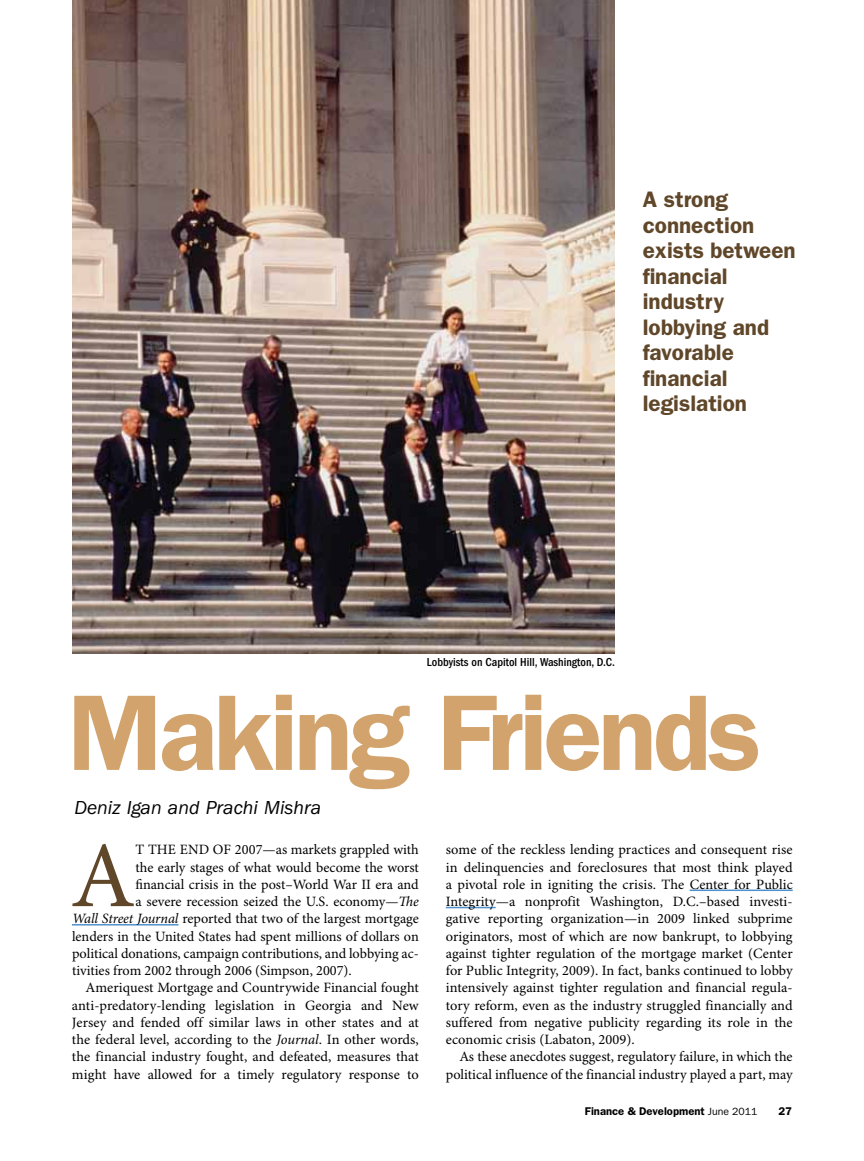
<style>
.page{position:relative;width:864px;height:1161px;background:#fff}
.page>*{position:absolute;margin:0;border:0;box-sizing:border-box;transform-origin:0 0}
.t1{font:600 108px "ITC Franklin Gothic Std";color:#d2a36d}
.t2{font:93.9px "Minion Pro";color:#604729}
.t3{font:600 22.5px/25.5px "ITC Franklin Gothic Std";color:#604729}
.t4{font:italic 19.5px "ITC Franklin Gothic Std";color:#000}
.t5{font:14.25px/17.2px "Minion Pro";color:#000;text-align:justify}
.t6{font:500 condensed 12px "ITC Franklin Gothic Std";color:#000}
.t7{font:600 11.25px "ITC Franklin Gothic Std";color:#000}
.s1{font-style:italic}
.s2{font-weight:400;font-size:10.5px}
</style>
<div class="page">
<hr style="left:72px;top:924px;width:106px;height:2px;background:#5091cd">
<hr style="left:690px;top:890px;width:103px;height:1px;background:#5091cd">
<hr style="left:446px;top:907px;width:50px;height:1px;background:#5091cd">
<img style="left:73px;top:0;width:542px;height:653px">
<h3 class="t3" style="left:643px;top:187px;width:154px">A strong connection exists between financial industry lobbying and favorable financial legislation</h3>
<p class="t6" style="left:427px;top:655px;width:190px">Lobbyists on Capitol Hill, Washington, D.C.</p>
<h1 class="t1" style="left:68px;top:669px;width:695px">Making Friends</h1>
<h3 class="t4" style="left:74px;top:796px;width:248px">Deniz Igan and Prachi Mishra</h3>
<h2 class="t2" style="left:71px;top:820px;width:66px">A</h2>
<p class="t5" style="left:136px;top:842px;width:23px">t the</p>
<p class="t5" style="left:180px;top:842px;width:241px">end of 2007—as markets grappled with</p>
<p class="t5" style="left:135px;top:859px;width:285px">the early stages of what would become the worst</p>
<p class="t5" style="left:135px;top:876px;width:285px">financial crisis in the post–World War II era and</p>
<p class="t5" style="left:135px;top:894px;width:285px">a severe recession seized the U.S. economy—<span class="s1">The</span></p>
<p class="t5" style="left:72px;top:911px;width:348px"><span class="s1">Wall Street Journal</span> reported that two of the largest mortgage</p>
<p class="t5" style="left:72px;top:928px;width:348px">lenders in the United States had spent millions of dollars on</p>
<p class="t5" style="left:72px;top:945px;width:348px">political donations, campaign contributions, and lobbying ac-</p>
<p class="t5" style="left:72px;top:963px;width:281px">tivities from 2002 through 2006 (Simpson, 2007).</p>
<p class="t5" style="left:86px;top:980px;width:335px">Ameriquest Mortgage and Countrywide Financial fought</p>
<p class="t5" style="left:72px;top:997px;width:348px">anti-predatory-lending legislation in Georgia and New</p>
<p class="t5" style="left:72px;top:1014px;width:348px">Jersey and fended off similar laws in other states and at</p>
<p class="t5" style="left:72px;top:1032px;width:348px">the federal level, according to the <span class="s1">Journal</span>. In other words,</p>
<p class="t5" style="left:72px;top:1049px;width:348px">the financial industry fought, and defeated, measures that</p>
<p class="t5" style="left:72px;top:1066px;width:348px">might have allowed for a timely regulatory response to</p>
<p class="t5" style="left:446px;top:842px;width:348px">some of the reckless lending practices and consequent rise in delinquencies and foreclosures that most think played a pivotal role in igniting the crisis. The Center for Public Integrity—a nonprofit Washington, D.C.–based investi&shy;gative reporting organization—in 2009 linked subprime originators, most of which are now bankrupt, to lobbying against tighter regulation of the mortgage market (Center for Public Integrity, 2009). In fact, banks continued to lobby intensively against tighter regulation and financial regula&shy;tory reform, even as the industry struggled financially and suffered from negative publicity regarding its role in the economic crisis (Labaton, 2009).</p>
<p class="t5" style="left:446px;top:1049px;width:348px;text-align:right">As these anecdotes suggest, regulatory failure, in which the political influence of the financial industry played a part, may</p>
<p class="t7" style="left:585px;top:1104px;width:174px">Finance &amp; Development <span class="s2">June 2011</span></p>
<p class="t7" style="left:779px;top:1104px;width:15px">27</p>
</div>
